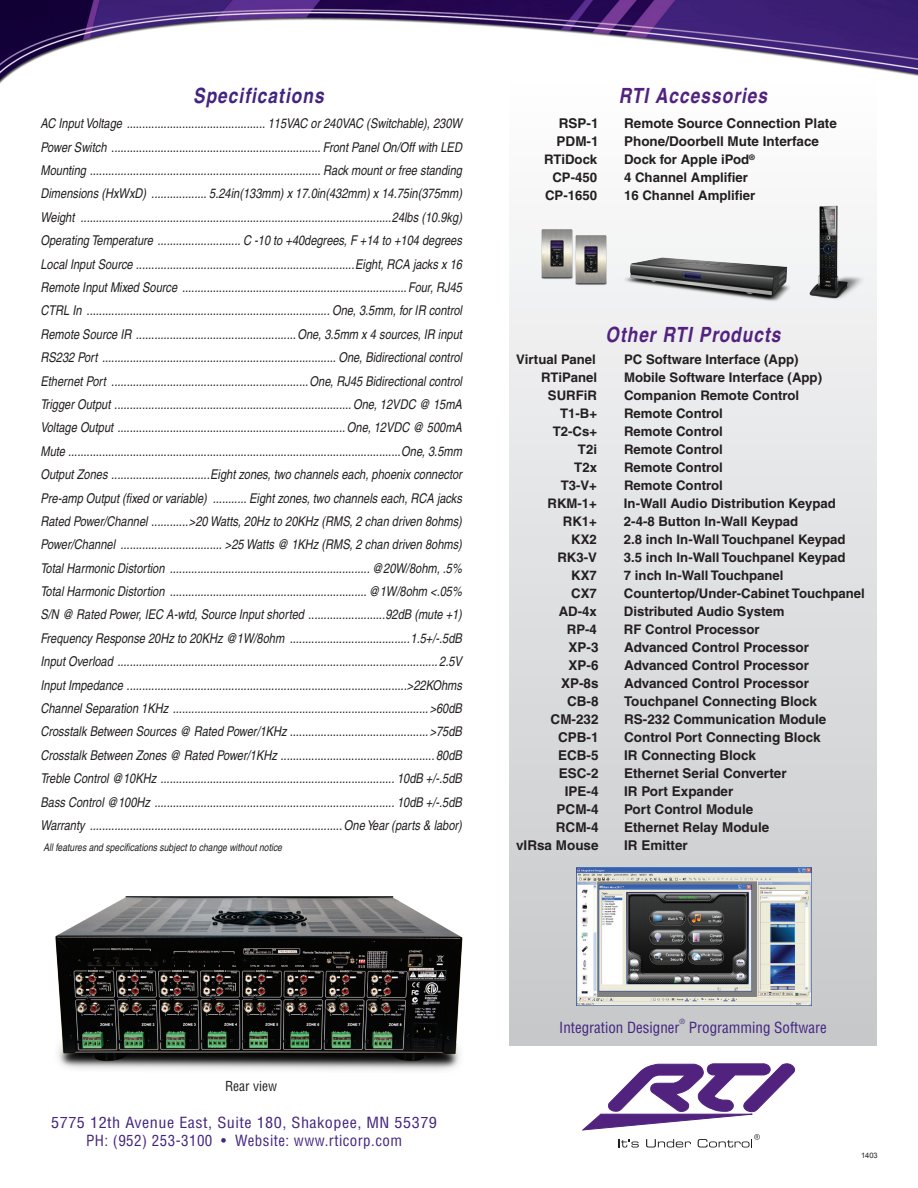
<style>
.page{position:relative;width:918px;height:1188px;background:#fff}
.page>*{position:absolute;margin:0;border:0;box-sizing:border-box;transform-origin:0 0}
.t1{font:italic 700 condensed 21px "Helvetica";letter-spacing:.05em;color:#52227f}
.t2{font:italic 700 condensed 21px "Helvetica";letter-spacing:.05em;color:#432480}
.t3{font:condensed 15px/18px "Helvetica";letter-spacing:.03em;color:#432480;text-align:center;scale:1.08 1}
.t4{font:condensed 15px "Helvetica";color:#432480}
.t5{font:italic condensed 13.5px/23.4px "Helvetica";color:#231f20;text-align:justify}
.t6{font:700 13.5px "Helvetica";color:#231f20}
.t7{font:condensed 13.5px "Helvetica";color:#231f20}
.t8{font:700 13.2px "Helvetica";color:#231f20}
.t9{font:italic condensed 10.5px "Helvetica";color:#231f20}
.t10{font:7.5px "Arial";color:#231f20}
.t11{font:condensed 7.05px "Helvetica";color:#432480}
</style>
<div class="page">
<img style="left:0;top:0;width:918px;height:84px">
<div style="left:509px;top:78px;width:368px;height:968px;background:linear-gradient(to bottom,#fdfefe,#c6c7c9)"></div>
<img style="left:622px;top:232px;width:170px;height:83px">
<img style="left:783px;top:185px;width:86px;height:126px">
<img style="left:576px;top:868px;width:236px;height:138px">
<svg style="left:582px;top:1064px;width:213px;height:84px"></svg>
<img style="left:55px;top:896px;width:408px;height:175px">
<img style="left:565px;top:227px;width:51px;height:62px">
<img style="left:531px;top:220px;width:51px;height:62px">
<h1 class="t2" style="left:193px;top:83px;width:132px">Specifications</h1>
<h1 class="t1" style="left:619px;top:83px;width:150px">RTI Accessories</h1>
<p class="t5" style="left:40px;top:112px;width:423px">AC Input Voltage ............................................. 115VAC or 240VAC (Switchable), 230W Power Switch .................................................................... Front Panel On/Off with LED Mounting ........................................................................... Rack mount or free standing Dimensions (HxWxD) .................. 5.24in(133mm) x 17.0in(432mm) x 14.75in(375mm)<br>Weight .....................................................................................................24lbs (10.9kg)<br>Operating Temperature ........................... C -10 to +40degrees, F +14 to +104 degrees Local Input Source .......................................................................Eight, RCA jacks x 16<br>Remote Input Mixed Source .........................................................................Four, RJ45<br>CTRL In ............................................................................... One, 3.5mm, for IR control Remote Source IR ....................................................One, 3.5mm x 4 sources, IR input RS232 Port ............................................................................ One, Bidirectional control Ethernet Port ................................................................One, RJ45 Bidirectional control Trigger Output .............................................................................One, 12VDC @ 15mA Voltage Output ..........................................................................One, 12VDC @ 500mA Mute ............................................................................................................One, 3.5mm Output Zones ................................Eight zones, two channels each, phoenix connector Pre-amp Output (fixed or variable) ........... Eight zones, two channels each, RCA jacks Rated Power/Channel ............&gt;20 Watts, 20Hz to 20KHz (RMS, 2 chan driven 8ohms)<br>Power/Channel ................................. &gt;25 Watts @ 1KHz (RMS, 2 chan driven 8ohms)<br>Total Harmonic Distortion ................................................................. @20W/8ohm, .5% Total Harmonic Distortion ................................................................ @1W/8ohm &lt;.05% S/N @ Rated Power, IEC A-wtd, Source Input shorted .........................92dB (mute +1)<br>Frequency Response 20Hz to 20KHz @1W/8ohm .......................................1.5+/-.5dB Input Overload ........................................................................................................ 2.5V Input Impedance ...........................................................................................&gt;22KOhms Channel Separation 1KHz ...................................................................................&gt;60dB Crosstalk Between Sources @ Rated Power/1KHz .............................................&gt;75dB Crosstalk Between Zones @ Rated Power/1KHz .................................................. 80dB Treble Control @10KHz ............................................................................ 10dB +/-.5dB Bass Control @100Hz .............................................................................. 10dB +/-.5dB Warranty ..................................................................................One Year (parts &amp; labor)</p>
<p class="t9" style="left:44px;top:842px;width:240px">All features and specifications subject to change without notice</p>
<p class="t6" style="left:559px;top:115px;width:41px">RSP-1</p>
<p class="t6" style="left:624px;top:115px;width:214px">Remote Source Connection Plate</p>
<p class="t6" style="left:557px;top:133px;width:43px">PDM-1</p>
<p class="t6" style="left:624px;top:133px;width:197px">Phone/Doorbell Mute Interface</p>
<p class="t8" style="left:544px;top:151px;width:55px">RTiDock</p>
<p class="t8" style="left:624px;top:151px;width:132px">Dock for Apple iPod<sup>®</sup></p>
<p class="t8" style="left:552px;top:169px;width:46px">CP-450</p>
<p class="t8" style="left:624px;top:169px;width:125px">4 Channel Amplifier</p>
<p class="t8" style="left:545px;top:187px;width:54px">CP-1650</p>
<p class="t8" style="left:624px;top:187px;width:133px">16 Channel Amplifier</p>
<h1 class="t1" style="left:606px;top:321px;width:176px">Other RTI Products</h1>
<p class="t8" style="left:516px;top:352px;width:81px">Virtual Panel</p>
<p class="t8" style="left:624px;top:352px;width:176px">PC Software Interface (App)</p>
<p class="t8" style="left:541px;top:370px;width:57px">RTiPanel</p>
<p class="t8" style="left:624px;top:370px;width:200px">Mobile Software Interface (App)</p>
<p class="t8" style="left:548px;top:388px;width:51px">SURFiR</p>
<p class="t8" style="left:624px;top:388px;width:177px">Companion Remote Control</p>
<p class="t8" style="left:560px;top:406px;width:39px">T1-B+</p>
<p class="t8" style="left:624px;top:406px;width:100px">Remote Control</p>
<p class="t8" style="left:553px;top:424px;width:46px">T2-Cs+</p>
<p class="t8" style="left:624px;top:424px;width:100px">Remote Control</p>
<p class="t8" style="left:578px;top:442px;width:21px">T2i</p>
<p class="t8" style="left:624px;top:442px;width:100px">Remote Control</p>
<p class="t8" style="left:574px;top:460px;width:24px">T2x</p>
<p class="t8" style="left:624px;top:460px;width:100px">Remote Control</p>
<p class="t8" style="left:561px;top:478px;width:38px">T3-V+</p>
<p class="t8" style="left:624px;top:478px;width:100px">Remote Control</p>
<p class="t8" style="left:547px;top:496px;width:51px">RKM-1+</p>
<p class="t8" style="left:624px;top:496px;width:213px">In-Wall Audio Distribution Keypad</p>
<p class="t8" style="left:563px;top:514px;width:36px">RK1+</p>
<p class="t8" style="left:624px;top:514px;width:176px">2-4-8 Button In-Wall Keypad</p>
<p class="t8" style="left:571px;top:532px;width:27px">KX2</p>
<p class="t8" style="left:624px;top:532px;width:223px">2.8 inch In-Wall Touchpanel Keypad</p>
<p class="t8" style="left:557px;top:550px;width:41px">RK3-V</p>
<p class="t8" style="left:624px;top:550px;width:223px">3.5 inch In-Wall Touchpanel Keypad</p>
<p class="t8" style="left:571px;top:568px;width:27px">KX7</p>
<p class="t8" style="left:624px;top:568px;width:161px">7 inch In-Wall Touchpanel</p>
<p class="t8" style="left:571px;top:586px;width:27px">CX7</p>
<p class="t8" style="left:624px;top:586px;width:242px">Countertop/Under-Cabinet Touchpanel</p>
<p class="t8" style="left:559px;top:604px;width:40px">AD-4x</p>
<p class="t8" style="left:624px;top:604px;width:162px">Distributed Audio System</p>
<p class="t8" style="left:567px;top:622px;width:32px">RP-4</p>
<p class="t8" style="left:624px;top:622px;width:137px">RF Control Processor</p>
<p class="t6" style="left:569px;top:639px;width:32px">XP-3</p>
<p class="t6" style="left:624px;top:639px;width:187px">Advanced Control Processor</p>
<p class="t6" style="left:569px;top:657px;width:32px">XP-6</p>
<p class="t6" style="left:624px;top:657px;width:187px">Advanced Control Processor</p>
<p class="t6" style="left:561px;top:675px;width:39px">XP-8s</p>
<p class="t6" style="left:624px;top:675px;width:187px">Advanced Control Processor</p>
<p class="t6" style="left:567px;top:693px;width:33px">CB-8</p>
<p class="t6" style="left:624px;top:693px;width:194px">Touchpanel Connecting Block</p>
<p class="t6" style="left:551px;top:711px;width:50px">CM-232</p>
<p class="t6" style="left:624px;top:711px;width:204px">RS-232 Communication Module</p>
<p class="t6" style="left:558px;top:729px;width:42px">CPB-1</p>
<p class="t6" style="left:624px;top:729px;width:198px">Control Port Connecting Block</p>
<p class="t6" style="left:558px;top:747px;width:42px">ECB-5</p>
<p class="t6" style="left:624px;top:747px;width:133px">IR Connecting Block</p>
<p class="t6" style="left:559px;top:765px;width:41px">ESC-2</p>
<p class="t6" style="left:624px;top:765px;width:164px">Ethernet Serial Converter</p>
<p class="t6" style="left:565px;top:783px;width:35px">IPE-4</p>
<p class="t6" style="left:624px;top:783px;width:111px">IR Port Expander</p>
<p class="t6" style="left:557px;top:801px;width:43px">PCM-4</p>
<p class="t6" style="left:624px;top:801px;width:131px">Port Control Module</p>
<p class="t6" style="left:556px;top:819px;width:44px">RCM-4</p>
<p class="t6" style="left:624px;top:819px;width:147px">Ethernet Relay Module</p>
<p class="t6" style="left:516px;top:837px;width:84px">vIRsa Mouse</p>
<p class="t6" style="left:624px;top:837px;width:65px">IR Emitter</p>
<p class="t7" style="left:225px;top:1077px;width:54px">Rear view</p>
<p class="t3" style="left:51px;top:1113px;width:359px">5775 12th Avenue East, Suite 180, Shakopee, MN 55379<br>PH: (952) 253-3100 • Website: www.rticorp.com</p>
<p class="t4" style="left:559px;top:1018px;width:122px">Integration Designer</p>
<p class="t11" style="left:680px;top:1017px;width:7px">®</p>
<p class="t4" style="left:689px;top:1018px;width:139px">Programming Software</p>
<p class="t10" style="left:861px;top:1150px;width:18px">1403</p>
</div>
